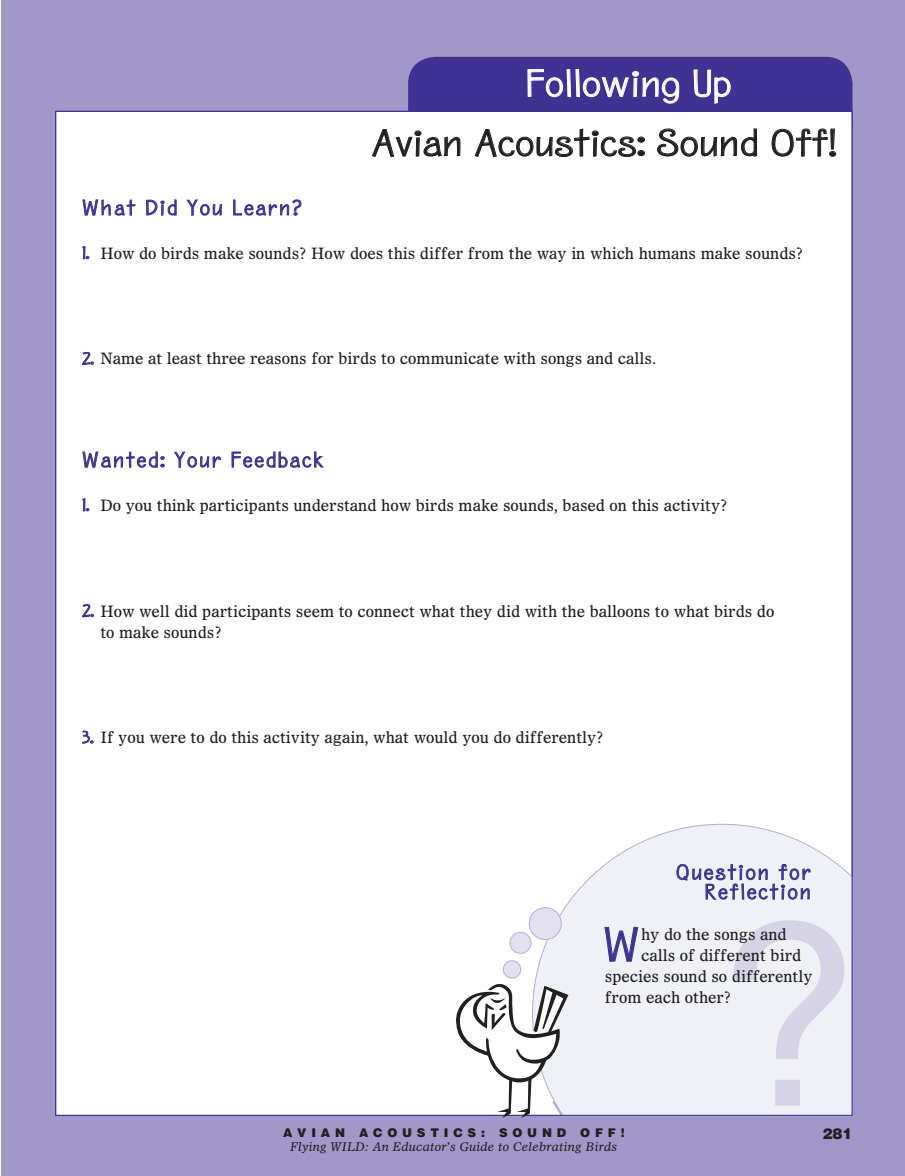
<style>
.page{position:relative;width:905px;height:1176px;background:#fff}
.page>*{position:absolute;margin:0;border:0;box-sizing:border-box;transform-origin:0 0}
.t1{font:255px "Helvetica";color:#d6d3e9}
.t2{font:43.2px "Birdlegs Md SG";color:#3f3293;scale:.95 1}
.t3{font:34.5px "Birdlegs Md SG";color:#231f20}
.t4{font:34.5px "Birdlegs Md SG";color:#fff}
.t5{font:19.5px/19.5px "Birdlegs Md SG";letter-spacing:.1em;color:#3f3293;text-align:right;scale:.95 1}
.t6{font:15.75px/21px "Olympian";color:#231f20;scale:.95 1}
.t7{font:900 15px "Helvetica";color:#231f20}
.t8{font:italic 12px "Olympian";color:#231f20}
.t9{font:900 12px "Helvetica";letter-spacing:.4em;color:#231f20}
.s1{font-family:"Birdlegs Md SG";color:#3f3293}
</style>
<div class="page">
<div style="left:1px;top:0;width:903px;height:1175px;background:#a297c9"></div>
<div style="left:408px;top:57px;width:444px;height:90px;background:#3f3293;border-radius:27px"></div>
<svg style="left:527px;top:69px;width:152px;height:34px"></svg>
<svg style="left:693px;top:69px;width:37px;height:35px"></svg>
<div style="left:55px;top:111px;width:797px;height:1004px;background:#fff"></div>
<svg style="left:566px;top:829px;width:286px;height:287px"></svg>
<svg style="left:456px;top:905px;width:112px;height:213px"></svg>
<svg style="left:676px;top:823px;width:134px;height:121px"></svg>
<svg style="left:372px;top:129px;width:88px;height:29px"></svg>
<svg style="left:474px;top:128px;width:171px;height:29px"></svg>
<svg style="left:657px;top:128px;width:100px;height:29px"></svg>
<svg style="left:771px;top:128px;width:65px;height:29px"></svg>
<svg style="left:82px;top:199px;width:53px;height:17px"></svg>
<svg style="left:146px;top:199px;width:31px;height:17px"></svg>
<svg style="left:187px;top:199px;width:35px;height:17px"></svg>
<svg style="left:233px;top:199px;width:68px;height:17px"></svg>
<svg style="left:82px;top:246px;width:7px;height:13px"></svg>
<svg style="left:82px;top:351px;width:12px;height:14px"></svg>
<svg style="left:174px;top:451px;width:47px;height:17px"></svg>
<svg style="left:231px;top:451px;width:92px;height:17px"></svg>
<svg style="left:82px;top:451px;width:82px;height:61px"></svg>
<svg style="left:82px;top:604px;width:12px;height:13px"></svg>
<svg style="left:82px;top:730px;width:12px;height:14px"></svg>
<svg style="left:604px;top:926px;width:34px;height:35px"></svg>
<h3 class="t4" style="left:526px;top:64px;width:208px">Following Up</h3>
<h3 class="t3" style="left:372px;top:123px;width:466px">Avian Acoustics: Sound Off!</h3>
<p class="t5" style="left:82px;top:198px;width:233px">What Did You Learn?</p>
<p class="t6" style="left:82px;top:242px;width:760px"><span class="s1">1.</span> How do birds make sounds? How does this differ from the way in which humans make sounds?</p>
<p class="t6" style="left:82px;top:348px;width:605px"><span class="s1">2.</span> Name at least three reasons for birds to communicate with songs and calls.</p>
<p class="t5" style="left:82px;top:450px;width:256px">Wanted: Your Feedback</p>
<p class="t6" style="left:82px;top:494px;width:680px"><span class="s1">1.</span> Do you think participants understand how birds make sounds, based on this activity?</p>
<p class="t6" style="left:100px;top:600px;width:710px;text-indent:-18px"><span class="s1">2.</span> How well did participants seem to connect what they did with the balloons to what birds do to make sounds?</p>
<p class="t6" style="left:82px;top:726px;width:550px"><span class="s1">3.</span> If you were to do this activity again, what would you do differently?</p>
<p class="t5" style="left:675px;top:862px;width:144px">Question for<br>Reflection</p>
<h1 class="t1" style="left:713px;top:798px;width:143px">?</h1>
<h2 class="t2" style="left:603px;top:919px;width:41px">W</h2>
<p class="t6" style="left:641px;top:923px;width:155px">hy do the songs and</p>
<p class="t6" style="left:641px;top:944px;width:170px">calls of different bird</p>
<p class="t6" style="left:604px;top:965px;width:220px">species sound so differently</p>
<p class="t6" style="left:604px;top:986px;width:135px">from each other?</p>
<p class="t9" style="left:283px;top:1124px;width:323px">AVIAN ACOUSTICS: SOUND OFF</p>
<p class="t9" style="left:620px;top:1124px;width:5px">!</p>
<p class="t8" style="left:290px;top:1139px;width:329px">Flying WILD: An Educator’s Guide to Celebrating Birds</p>
<p class="t7" style="left:822px;top:1123px;width:32px">281</p>
</div>
